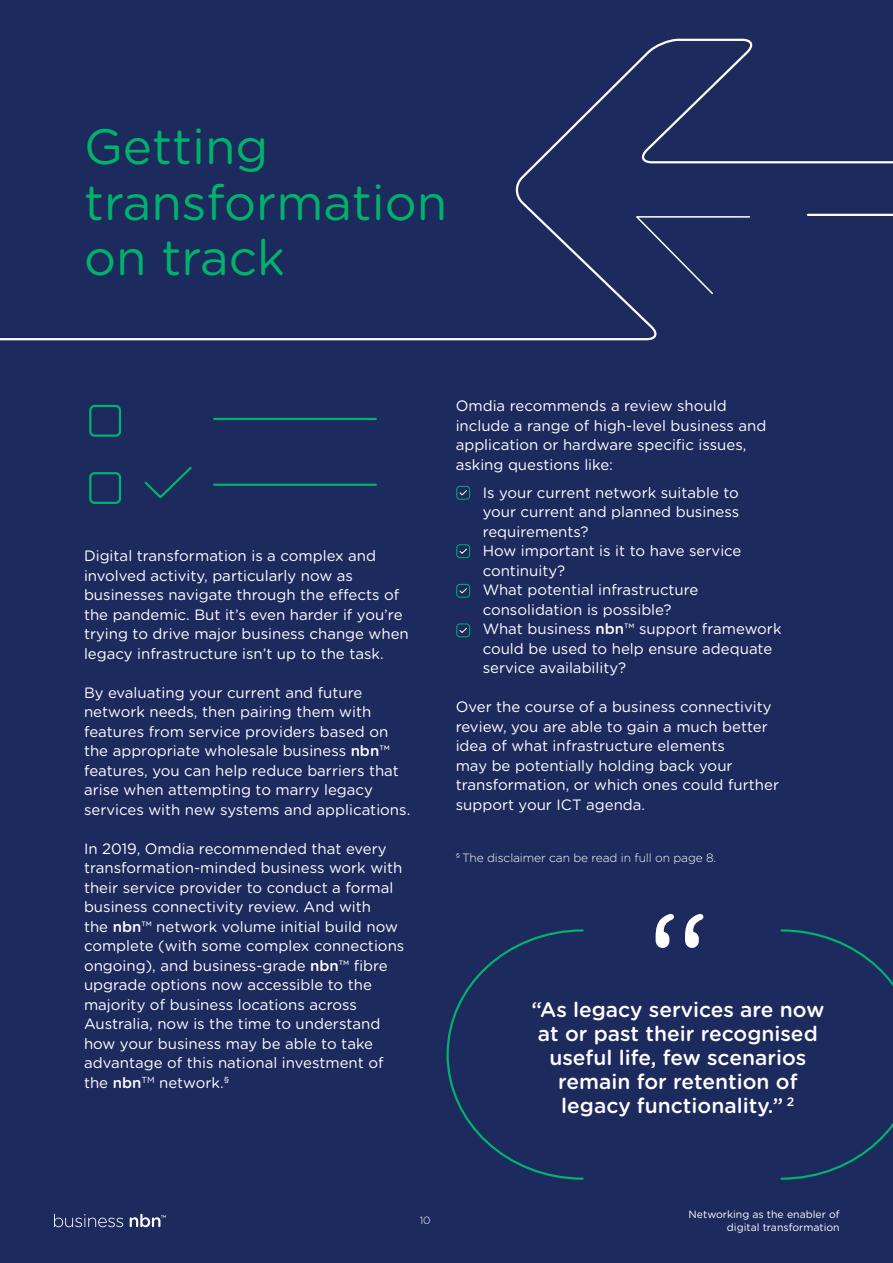
<style>
.page{position:relative;width:893px;height:1263px;background:#1d2a5d}
.page>*{position:absolute;margin:0;border:0;box-sizing:border-box;transform-origin:0 0}
.t1{font:147.15px "Gotham Rounded";color:#fff}
.t2{font:49.5px/55.5px "Gotham Rounded";color:#00b26b}
.t3{font:500 21px/24px "Gotham Rounded";color:#fff;text-align:center}
.t4{font:15px/19.5px "Gotham Rounded";color:#fff}
.t5{font:300 12px "Gotham Rounded";letter-spacing:-.01em;color:#fff}
.t6{font:10.5px/12.6px "Gotham Rounded";color:#fff;text-align:right}
.t7{font:300 10.5px "Gotham Rounded";color:#fff}
.s1{font-weight:500}
</style>
<div class="page">
<svg style="left:54px;top:1214px;width:112px;height:13px"></svg>
<svg style="left:446px;top:929px;width:138px;height:251px"></svg>
<svg style="left:780px;top:929px;width:113px;height:251px"></svg>
<div style="left:89px;top:405px;width:32px;height:32px;border:2px solid #00b26b;border-radius:4px"></div>
<div style="left:456px;top:486px;width:14px;height:14px;border:1px solid #00b26b;border-radius:3px"></div>
<div style="left:456px;top:544px;width:14px;height:14px;border:1px solid #00b26b;border-radius:3px"></div>
<div style="left:456px;top:584px;width:14px;height:14px;border:1px solid #00b26b;border-radius:3px"></div>
<div style="left:456px;top:623px;width:14px;height:14px;border:1px solid #00b26b;border-radius:3px"></div>
<div style="left:89px;top:472px;width:32px;height:32px;border:2px solid #00b26b;border-radius:4px"></div>
<svg style="left:144px;top:466px;width:48px;height:33px"></svg>
<hr style="left:214px;top:418px;width:162px;height:2px;background:#00b26b">
<hr style="left:214px;top:484px;width:162px;height:2px;background:#00b26b">
<svg style="left:459px;top:490px;width:8px;height:6px"></svg>
<svg style="left:459px;top:548px;width:8px;height:6px"></svg>
<svg style="left:459px;top:588px;width:8px;height:6px"></svg>
<svg style="left:459px;top:627px;width:8px;height:6px"></svg>
<svg style="left:0;top:38px;width:893px;height:303px"></svg>
<svg style="left:633px;top:215px;width:118px;height:81px"></svg>
<hr style="left:808px;top:214px;width:85px;height:2px;background:#fff">
<h2 class="t2" style="left:84px;top:117px;width:365px">Getting transformation on track</h2>
<p class="t4" style="left:84px;top:546px;width:326px">Digital transformation is a complex and involved activity, particularly now as businesses navigate through the effects of the pandemic. But it’s even harder if you’re trying to drive major business change when legacy infrastructure isn’t up to the task.</p>
<p class="t4" style="left:84px;top:682px;width:328px">By evaluating your current and future network needs, then pairing them with features from service providers based on the appropriate wholesale business <span class="s1">nbn</span>™ features, you can help reduce barriers that arise when attempting to marry legacy services with new systems and applications.</p>
<p class="t4" style="left:84px;top:838px;width:322px">In 2019, Omdia recommended that every transformation-minded business work with their service provider to conduct a formal business connectivity review. And with<br>the <span class="s1">nbn</span>™ network volume initial build now complete (with some complex connections ongoing), and business-grade <span class="s1">nbn</span>™ fibre upgrade options now accessible to the majority of business locations across Australia, now is the time to understand how your business may be able to take advantage of this national investment of the <span class="s1">nbn</span><sup>TM</sup> network.<sup>§</sup></p>
<p class="t4" style="left:456px;top:396px;width:312px">Omdia recommends a review should include a range of high-level business and application or hardware specific issues, asking questions like:</p>
<p class="t4" style="left:483px;top:482px;width:258px;text-align:justify;text-indent:-27px">• Is your current network suitable to your current and planned business requirements?</p>
<p class="t4" style="left:483px;top:541px;width:260px;text-indent:-27px">• How important is it to have service continuity?</p>
<p class="t4" style="left:456px;top:580px;width:244px;text-align:center">• What potential infrastructure consolidation is possible?</p>
<p class="t4" style="left:483px;top:619px;width:300px;text-indent:-27px">• What business <span class="s1">nbn</span>™ support framework could be used to help ensure adequate service availability?</p>
<p class="t4" style="left:456px;top:697px;width:325px">Over the course of a business connectivity review, you are able to gain a much better idea of what infrastructure elements<br>may be potentially holding back your transformation, or which ones could further support your ICT agenda.</p>
<p class="t5" style="left:456px;top:850px;width:262px"><sup>§</sup> The disclaimer can be read in full on page 8.</p>
<h1 class="t1" style="left:645px;top:864px;width:67px">“</h1>
<h3 class="t3" style="left:531px;top:997px;width:294px">“As legacy services are now at or past their recognised useful life, few scenarios remain for retention of legacy functionality.” <sup>2</sup></h3>
<p class="t7" style="left:420px;top:1213px;width:12px">10</p>
<p class="t6" style="left:689px;top:1208px;width:153px">Networking as the enabler of digital transformation</p>
</div>
